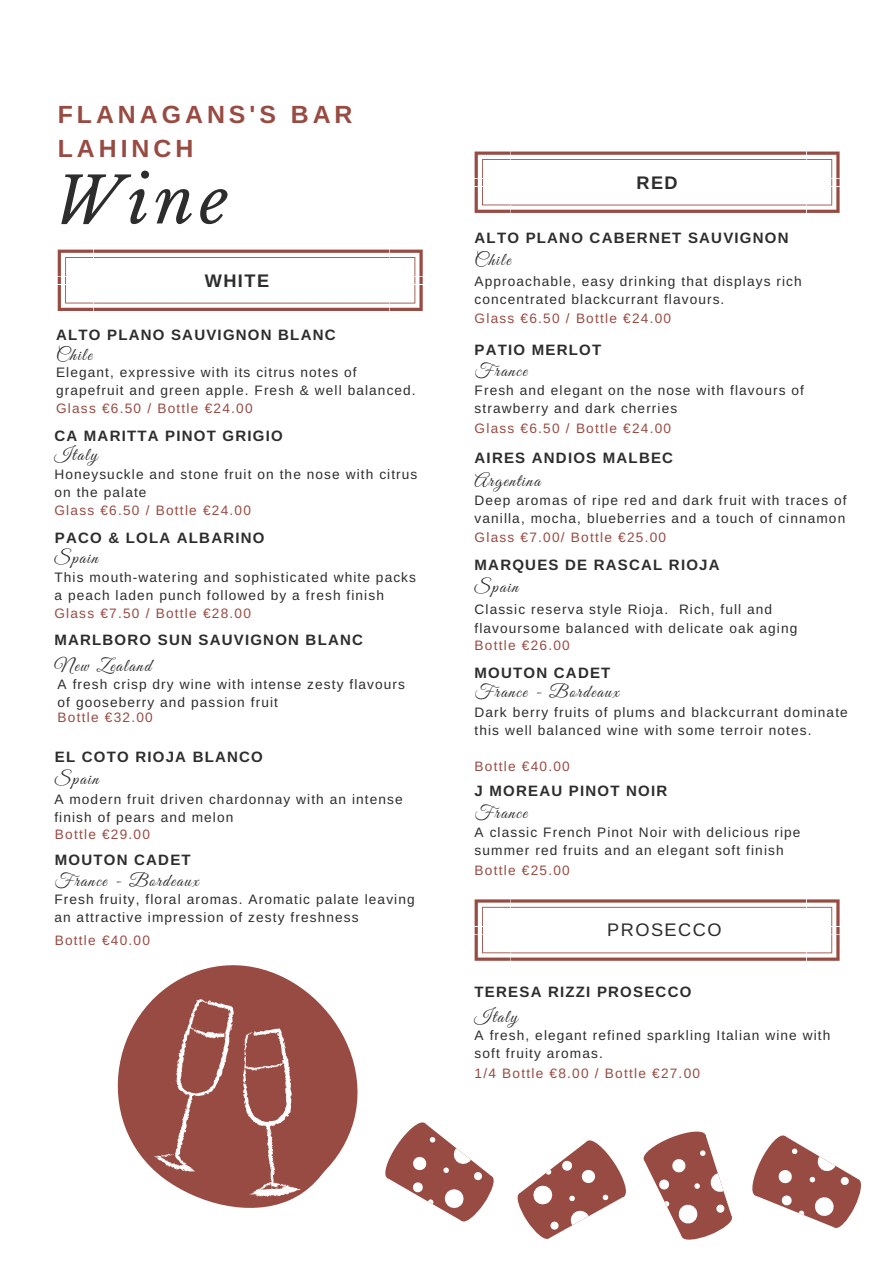
<style>
.page{position:relative;width:894px;height:1264px;background:#fff}
.page>*{position:absolute;margin:0;border:0;box-sizing:border-box;transform-origin:0 0}
.t1{font:italic 63.6px "Libre Baskerville";color:#2d2d2d}
.t2{font:700 24.9px/33.8px "Arimo";letter-spacing:.16em;color:#984b42}
.t3{font:700 18.15px "Arimo";letter-spacing:.08em;color:#2d2d2d}
.t4{font:18.15px "Arimo";letter-spacing:.08em;color:#2d2d2d}
.t5{font:18px "Great Vibes";letter-spacing:.08em;color:#2d2d2d}
.t6{font:700 15px "Arimo";letter-spacing:.08em;color:#2d2d2d}
.t7{font:13.65px/18px "Arimo";letter-spacing:.08em;color:#2d2d2d}
.t8{font:13.65px "Arimo";letter-spacing:.09em;color:#984b42}
</style>
<div class="page">
<svg style="left:474px;top:151px;width:365px;height:62px"></svg>
<svg style="left:58px;top:249px;width:364px;height:62px"></svg>
<svg style="left:117px;top:965px;width:241px;height:243px;fill:#984b42"></svg>
<svg style="left:474px;top:899px;width:365px;height:61px"></svg>
<svg style="left:385px;top:1122px;width:241px;height:117px"></svg>
<svg style="left:643px;top:1131px;width:218px;height:109px"></svg>
<h2 class="t2" style="left:58px;top:97px;width:296px">FLANAGANS'S BAR<br>LAHINCH</h2>
<h1 class="t1" style="left:54px;top:162px;width:175px">Wine</h1>
<h3 class="t3" style="left:205px;top:270px;width:66px">WHITE</h3>
<p class="t6" style="left:56px;top:326px;width:281px">ALTO PLANO SAUVIGNON BLANC</p>
<h3 class="t5" style="left:56px;top:344px;width:37px">Chile</h3>
<p class="t7" style="left:56px;top:363px;width:361px">Elegant, expressive with its citrus notes of grapefruit and green apple. Fresh &amp; well balanced.</p>
<p class="t8" style="left:56px;top:400px;width:198px">Glass €6.50 / Bottle €24.00</p>
<p class="t6" style="left:54px;top:427px;width:230px">CA MARITTA PINOT GRIGIO</p>
<h3 class="t5" style="left:54px;top:445px;width:45px">Italy</h3>
<p class="t7" style="left:54px;top:465px;width:364px">Honeysuckle and stone fruit on the nose with citrus on the palate</p>
<p class="t8" style="left:54px;top:502px;width:198px">Glass €6.50 / Bottle €24.00</p>
<p class="t6" style="left:55px;top:530px;width:211px">PACO &amp; LOLA ALBARINO</p>
<h3 class="t5" style="left:54px;top:548px;width:45px">Spain</h3>
<p class="t7" style="left:54px;top:568px;width:363px">This mouth-watering and sophisticated white packs a peach laden punch followed by a fresh finish</p>
<p class="t8" style="left:54px;top:605px;width:198px">Glass €7.50 / Bottle €28.00</p>
<p class="t6" style="left:54px;top:632px;width:310px">MARLBORO SUN SAUVIGNON BLANC</p>
<p class="t7" style="left:58px;top:675px;width:349px">A fresh crisp dry wine with intense zesty flavours of gooseberry and passion fruit</p>
<p class="t8" style="left:58px;top:710px;width:97px">Bottle €32.00</p>
<h3 class="t5" style="left:54px;top:655px;width:98px">New Zealand</h3>
<p class="t6" style="left:55px;top:748px;width:209px">EL COTO RIOJA BLANCO</p>
<h3 class="t5" style="left:55px;top:768px;width:45px">Spain</h3>
<p class="t7" style="left:54px;top:790px;width:350px">A modern fruit driven chardonnay with an intense finish of pears and melon</p>
<p class="t8" style="left:55px;top:826px;width:97px">Bottle €29.00</p>
<p class="t6" style="left:55px;top:851px;width:137px">MOUTON CADET</p>
<h3 class="t5" style="left:54px;top:870px;width:145px">France - Bordeaux</h3>
<p class="t7" style="left:54px;top:890px;width:361px">Fresh fruity, floral aromas. Aromatic palate leaving an attractive impression of zesty freshness</p>
<p class="t8" style="left:55px;top:932px;width:97px">Bottle €40.00</p>
<h3 class="t3" style="left:636px;top:172px;width:43px">RED</h3>
<p class="t6" style="left:474px;top:229px;width:315px">ALTO PLANO CABERNET SAUVIGNON</p>
<h3 class="t5" style="left:474px;top:249px;width:37px">Chile</h3>
<p class="t7" style="left:474px;top:272px;width:328px">Approachable, easy drinking that displays rich concentrated blackcurrant flavours.</p>
<p class="t8" style="left:474px;top:311px;width:198px">Glass €6.50 / Bottle €24.00</p>
<p class="t6" style="left:474px;top:341px;width:128px">PATIO MERLOT</p>
<h3 class="t5" style="left:474px;top:361px;width:54px">France</h3>
<p class="t7" style="left:474px;top:381px;width:331px">Fresh and elegant on the nose with flavours of strawberry and dark cherries</p>
<p class="t8" style="left:474px;top:420px;width:198px">Glass €6.50 / Bottle €24.00</p>
<p class="t6" style="left:474px;top:449px;width:200px">AIRES ANDIOS MALBEC</p>
<h3 class="t5" style="left:474px;top:470px;width:67px">Argentina</h3>
<p class="t7" style="left:474px;top:491px;width:373px">Deep aromas of ripe red and dark fruit with traces of vanilla, mocha, blueberries and a touch of cinnamon</p>
<p class="t8" style="left:474px;top:530px;width:193px">Glass €7.00/ Bottle €25.00</p>
<p class="t6" style="left:474px;top:556px;width:246px">MARQUES DE RASCAL RIOJA</p>
<h3 class="t5" style="left:474px;top:576px;width:45px">Spain</h3>
<p class="t7" style="left:474px;top:600px;width:324px">Classic reserva style Rioja. Rich, full and flavoursome balanced with delicate oak aging</p>
<p class="t8" style="left:474px;top:638px;width:97px">Bottle €26.00</p>
<p class="t6" style="left:474px;top:664px;width:137px">MOUTON CADET</p>
<p class="t7" style="left:474px;top:702px;width:374px">Dark berry fruits of plums and blackcurrant dominate this well balanced wine with some terroir notes.</p>
<p class="t8" style="left:474px;top:758px;width:97px">Bottle €40.00</p>
<h3 class="t5" style="left:474px;top:681px;width:145px">France - Bordeaux</h3>
<p class="t6" style="left:474px;top:782px;width:194px">J MOREAU PINOT NOIR</p>
<h3 class="t5" style="left:474px;top:803px;width:54px">France</h3>
<p class="t7" style="left:474px;top:823px;width:327px">A classic French Pinot Noir with delicious ripe summer red fruits and an elegant soft finish</p>
<p class="t8" style="left:474px;top:862px;width:97px">Bottle €25.00</p>
<h3 class="t4" style="left:607px;top:920px;width:116px">PROSECCO</h3>
<p class="t6" style="left:474px;top:983px;width:218px">TERESA RIZZI PROSECCO</p>
<h3 class="t5" style="left:474px;top:1006px;width:45px">Italy</h3>
<p class="t7" style="left:474px;top:1026px;width:357px">A fresh, elegant refined sparkling Italian wine with soft fruity aromas.</p>
<p class="t8" style="left:474px;top:1065px;width:227px">1/4 Bottle €8.00 / Bottle €27.00</p>
</div>
